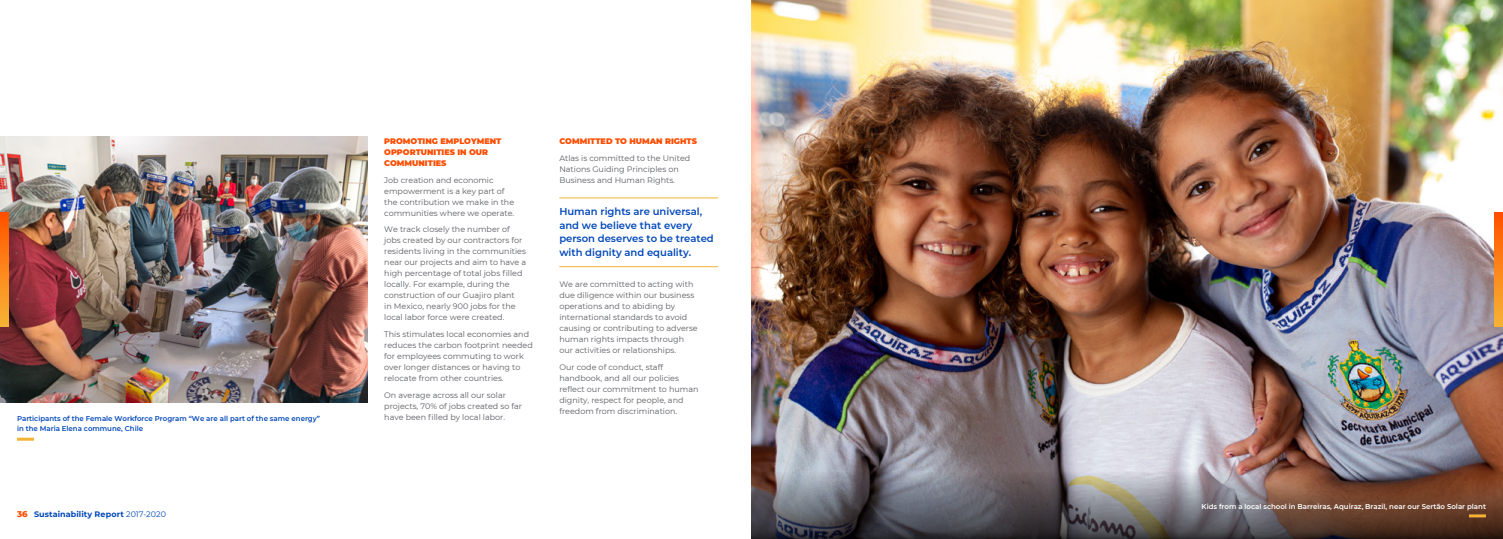
<style>
.page{position:relative;width:1503px;height:539px;background:#fff}
.page>*{position:absolute;margin:0;border:0;box-sizing:border-box;transform-origin:0 0}
.Body_Copy__Black{font:600 10px/13.5px "Montserrat";color:#0047ba}
.Body_Copy__Black-2{font:8px/11px "Montserrat";color:#5a5c61}
.Body_Copy__Black-3{font:900 8px/11px "Montserrat";color:#ff4d00}
.t1{font:700 8px "Montserrat";letter-spacing:.01em;color:#0047ba}
.Body_Copy__Black-4{font:600 7px/10px "Montserrat";color:#0047ba}
.Body_Copy__Black-5{font:600 7px "Montserrat";color:#fff}
.s1{font-weight:800;font-size:8.5px;color:#ff4d00}
.s2{font-weight:400}
</style>
<div class="page">
<hr style="left:17px;top:437px;width:17px;height:3px;background:#f5b335">
<img style="left:0;top:136px;width:367px;height:267px">
<svg style="left:0;top:213px;width:9px;height:113px"></svg>
<hr style="left:559px;top:197px;width:159px;height:1px;background:#f5b335">
<hr style="left:559px;top:266px;width:159px;height:1px;background:#f5b335">
<img style="left:751px;top:0;width:751px;height:471px">
<img style="left:751px;top:471px;width:751px;height:68px">
<hr style="left:1468px;top:514px;width:17px;height:3px;background:#f5b335">
<svg style="left:1494px;top:213px;width:8px;height:113px"></svg>
<p class="Body_Copy__Black-4" style="left:17px;top:413px;width:304px">Participants of the Female Workforce Program “We are all part of the same energy” in the Maria Elena commune, Chile</p>
<p class="t1" style="left:17px;top:508px;width:150px"><span class="s1">36</span> Sustainability Report <span class="s2">2017-2020</span></p>
<p class="Body_Copy__Black-3" style="left:384px;top:135px;width:119px">PROMOTING EMPLOYMENT<br>OPPORTUNITIES IN OUR<br>COMMUNITIES</p>
<p class="Body_Copy__Black-2" style="left:384px;top:174px;width:132px">Job creation and economic empowerment is a key part of the contribution we make in the communities where we operate.</p>
<p class="Body_Copy__Black-2" style="left:384px;top:224px;width:143px">We track closely the number of jobs created by our contractors for residents living in the communities near our projects and aim to have a high percentage of total jobs filled locally. For example, during the construction of our Guajiro plant<br>in Mexico, nearly 900 jobs for the local labor force were created.</p>
<p class="Body_Copy__Black-2" style="left:384px;top:328px;width:150px">This stimulates local economies and reduces the carbon footprint needed for employees commuting to work over longer distances or having to relocate from other countries.</p>
<p class="Body_Copy__Black-2" style="left:384px;top:389px;width:139px">On average across all our solar projects, 70% of jobs created so far have been filled by local labor.</p>
<p class="Body_Copy__Black-3" style="left:559px;top:135px;width:139px">COMMITTED TO HUMAN RIGHTS</p>
<p class="Body_Copy__Black-2" style="left:559px;top:152px;width:132px">Atlas is committed to the United<br>Nations Guiding Principles on<br>Business and Human Rights.</p>
<p class="Body_Copy__Black" style="left:559px;top:204px;width:156px">Human rights are universal, and we believe that every person deserves to be treated with dignity and equality.</p>
<p class="Body_Copy__Black-2" style="left:559px;top:279px;width:140px">We are committed to acting with due diligence within our business operations and to abiding by international standards to avoid causing or contributing to adverse human rights impacts through our activities or relationships.</p>
<p class="Body_Copy__Black-2" style="left:559px;top:361px;width:141px">Our code of conduct, staff handbook, and all our policies reflect our commitment to human dignity, respect for people, and freedom from discrimination.</p>
<p class="Body_Copy__Black-5" style="left:1201px;top:501px;width:286px">Kids from a local school in Barreiras, Aquiraz, Brazil, near our Sertão Solar plant</p>
</div>
